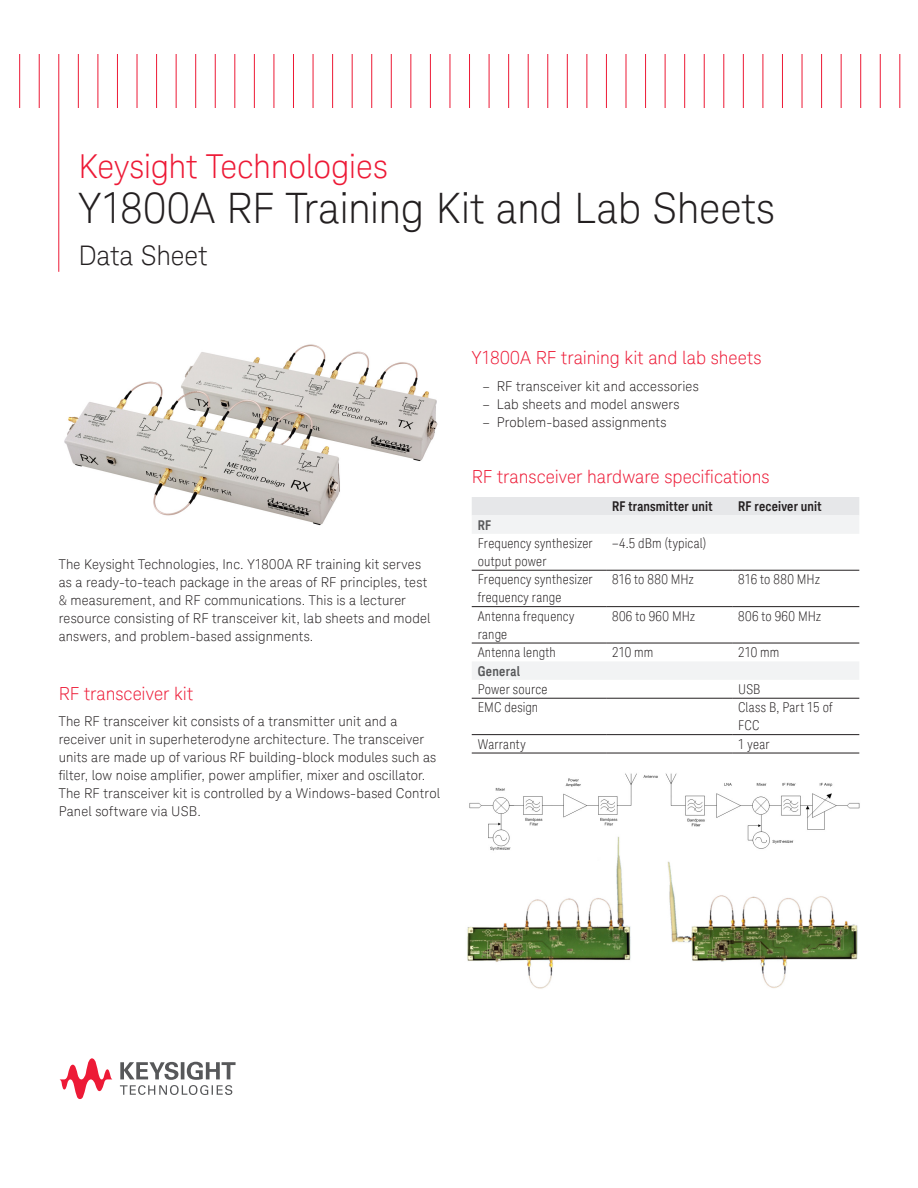
<style>
.page{position:relative;width:918px;height:1188px;background:#fff}
.page>*{position:absolute;margin:0;border:0;box-sizing:border-box;transform-origin:0 0}
.K_Title_-_Main__Blac{font:300 42px "Keysight Sans";letter-spacing:-.01em;color:#231f20}
.K_Title_-_Main__Red{font:300 33px "Keysight Sans";letter-spacing:-.01em;color:#ed1a36}
.K_Title_-_Subhead{font:300 27px "Keysight Sans";letter-spacing:-.005em;color:#231f20}
.K_Heading_2{font:300 18px "Keysight Sans";color:#ed1a36}
.K_Body_Text{font:300 13.5px/18px "Keysight Sans";letter-spacing:.01em;color:#231f20}
.K_Table_Text{font:300 condensed 13.5px/18px "Keysight Sans";letter-spacing:.015em;color:#231f20}
.K_Table_Heading_1{font:700 13.5px "Keysight Sans Condensed";letter-spacing:.01em;color:#231f20}
.K_Table_Heading_2{font:700 13.5px "Keysight Sans Condensed";letter-spacing:.02em;color:#57585a}
</style>
<div class="page">
<svg style="left:120px;top:1062px;width:116px;height:33px"></svg>
<svg style="left:60px;top:1058px;width:53px;height:41px"></svg>
<div style="left:472px;top:497px;width:387px;height:18px;background:#e6e7e9"></div>
<svg style="left:472px;top:515px;width:387px;height:165px"></svg>
<hr style="left:472px;top:570px;width:134px;height:1px;background:#231f20">
<hr style="left:606px;top:570px;width:126px;height:1px;background:#231f20">
<hr style="left:732px;top:570px;width:127px;height:1px;background:#231f20">
<hr style="left:472px;top:606px;width:134px;height:1px;background:#231f20">
<hr style="left:606px;top:606px;width:126px;height:1px;background:#231f20">
<hr style="left:732px;top:606px;width:127px;height:1px;background:#231f20">
<hr style="left:472px;top:643px;width:134px;height:1px;background:#231f20">
<hr style="left:606px;top:643px;width:126px;height:1px;background:#231f20">
<hr style="left:732px;top:643px;width:127px;height:1px;background:#231f20">
<hr style="left:472px;top:698px;width:134px;height:1px;background:#231f20">
<hr style="left:606px;top:698px;width:126px;height:1px;background:#231f20">
<hr style="left:732px;top:698px;width:127px;height:1px;background:#231f20">
<hr style="left:472px;top:734px;width:134px;height:1px;background:#231f20">
<hr style="left:606px;top:734px;width:126px;height:1px;background:#231f20">
<hr style="left:732px;top:734px;width:127px;height:1px;background:#231f20">
<hr style="left:472px;top:753px;width:134px;height:1px;background:#231f20">
<hr style="left:606px;top:753px;width:126px;height:1px;background:#231f20">
<hr style="left:732px;top:753px;width:127px;height:1px;background:#231f20">
<img style="left:64px;top:344px;width:374px;height:182px">
<img style="left:467px;top:773px;width:393px;height:216px">
<hr style="left:19px;top:54px;width:1px;height:54px;background:#ed1a36">
<hr style="left:39px;top:54px;width:1px;height:54px;background:#ed1a36">
<hr style="left:58px;top:54px;width:1px;height:218px;background:#ed1a36">
<hr style="left:78px;top:54px;width:1px;height:54px;background:#ed1a36">
<hr style="left:98px;top:54px;width:1px;height:54px;background:#ed1a36">
<hr style="left:117px;top:54px;width:1px;height:54px;background:#ed1a36">
<hr style="left:137px;top:54px;width:1px;height:54px;background:#ed1a36">
<hr style="left:156px;top:54px;width:1px;height:54px;background:#ed1a36">
<hr style="left:176px;top:54px;width:1px;height:54px;background:#ed1a36">
<hr style="left:195px;top:54px;width:1px;height:54px;background:#ed1a36">
<hr style="left:215px;top:54px;width:1px;height:54px;background:#ed1a36">
<hr style="left:234px;top:54px;width:1px;height:54px;background:#ed1a36">
<hr style="left:254px;top:54px;width:1px;height:54px;background:#ed1a36">
<hr style="left:274px;top:54px;width:1px;height:54px;background:#ed1a36">
<hr style="left:293px;top:54px;width:1px;height:54px;background:#ed1a36">
<hr style="left:313px;top:54px;width:1px;height:54px;background:#ed1a36">
<hr style="left:332px;top:54px;width:1px;height:54px;background:#ed1a36">
<hr style="left:352px;top:54px;width:1px;height:54px;background:#ed1a36">
<hr style="left:371px;top:54px;width:1px;height:54px;background:#ed1a36">
<hr style="left:391px;top:54px;width:1px;height:54px;background:#ed1a36">
<hr style="left:410px;top:54px;width:1px;height:54px;background:#ed1a36">
<hr style="left:430px;top:54px;width:1px;height:54px;background:#ed1a36">
<hr style="left:450px;top:54px;width:1px;height:54px;background:#ed1a36">
<hr style="left:469px;top:54px;width:1px;height:54px;background:#ed1a36">
<hr style="left:489px;top:54px;width:1px;height:54px;background:#ed1a36">
<hr style="left:508px;top:54px;width:1px;height:54px;background:#ed1a36">
<hr style="left:528px;top:54px;width:1px;height:54px;background:#ed1a36">
<hr style="left:547px;top:54px;width:1px;height:54px;background:#ed1a36">
<hr style="left:567px;top:54px;width:1px;height:54px;background:#ed1a36">
<hr style="left:587px;top:54px;width:1px;height:54px;background:#ed1a36">
<hr style="left:606px;top:54px;width:1px;height:54px;background:#ed1a36">
<hr style="left:626px;top:54px;width:1px;height:54px;background:#ed1a36">
<hr style="left:645px;top:54px;width:1px;height:54px;background:#ed1a36">
<hr style="left:665px;top:54px;width:1px;height:54px;background:#ed1a36">
<hr style="left:684px;top:54px;width:1px;height:54px;background:#ed1a36">
<hr style="left:704px;top:54px;width:1px;height:54px;background:#ed1a36">
<hr style="left:723px;top:54px;width:1px;height:54px;background:#ed1a36">
<hr style="left:743px;top:54px;width:1px;height:54px;background:#ed1a36">
<hr style="left:763px;top:54px;width:1px;height:54px;background:#ed1a36">
<hr style="left:782px;top:54px;width:1px;height:54px;background:#ed1a36">
<hr style="left:802px;top:54px;width:1px;height:54px;background:#ed1a36">
<hr style="left:821px;top:54px;width:1px;height:54px;background:#ed1a36">
<hr style="left:841px;top:54px;width:1px;height:54px;background:#ed1a36">
<hr style="left:860px;top:54px;width:1px;height:54px;background:#ed1a36">
<hr style="left:880px;top:54px;width:1px;height:54px;background:#ed1a36">
<hr style="left:899px;top:54px;width:1px;height:54px;background:#ed1a36">
<p class="K_Title_-_Main__Red" style="left:78px;top:147px;width:311px">Keysight Technologies</p>
<p class="K_Title_-_Main__Blac" style="left:78px;top:184px;width:698px">Y1800A RF Training Kit and Lab Sheets</p>
<p class="K_Title_-_Subhead" style="left:78px;top:240px;width:131px">Data Sheet</p>
<p class="K_Body_Text" style="left:59px;top:555px;width:373px">The Keysight Technologies, Inc. Y1800A RF training kit serves as a ready-to-teach package in the areas of RF principles, test &amp; measurement, and RF communications. This is a lecturer resource consisting of RF transceiver kit, lab sheets and model answers, and problem-based assignments.</p>
<p class="K_Heading_2" style="left:59px;top:683px;width:136px">RF transceiver kit</p>
<p class="K_Body_Text" style="left:59px;top:712px;width:383px">The RF transceiver kit consists of a transmitter unit and a receiver unit in superheterodyne architecture. The transceiver units are made up of various RF building-block modules such as filter, low noise amplifier, power amplifier, mixer and oscillator.<br>The RF transceiver kit is controlled by a Windows-based Control Panel software via USB.</p>
<p class="K_Heading_2" style="left:472px;top:348px;width:291px">Y1800A RF training kit and lab sheets</p>
<p class="K_Body_Text" style="left:482px;top:377px;width:218px">– RF transceiver kit and accessories</p>
<p class="K_Body_Text" style="left:482px;top:395px;width:199px">– Lab sheets and model answers</p>
<p class="K_Body_Text" style="left:482px;top:413px;width:186px">– Problem-based assignments</p>
<p class="K_Heading_2" style="left:472px;top:466px;width:299px">RF transceiver hardware specifications</p>
<p class="K_Table_Heading_1" style="left:612px;top:498px;width:102px">RF transmitter unit</p>
<p class="K_Table_Heading_1" style="left:738px;top:498px;width:85px">RF receiver unit</p>
<p class="K_Table_Heading_2" style="left:478px;top:517px;width:15px">RF</p>
<p class="K_Table_Text" style="left:478px;top:534px;width:116px">Frequency synthesizer output power</p>
<p class="K_Table_Text" style="left:612px;top:534px;width:96px">−4.5 dBm (typical)</p>
<p class="K_Table_Text" style="left:478px;top:571px;width:116px">Frequency synthesizer frequency range</p>
<p class="K_Table_Text" style="left:612px;top:571px;width:83px">816 to 880 MHz</p>
<p class="K_Table_Text" style="left:738px;top:571px;width:83px">816 to 880 MHz</p>
<p class="K_Table_Text" style="left:478px;top:607px;width:98px">Antenna frequency range</p>
<p class="K_Table_Text" style="left:612px;top:607px;width:84px">806 to 960 MHz</p>
<p class="K_Table_Text" style="left:738px;top:607px;width:84px">806 to 960 MHz</p>
<p class="K_Table_Text" style="left:478px;top:643px;width:80px">Antenna length</p>
<p class="K_Table_Text" style="left:612px;top:643px;width:43px">210 mm</p>
<p class="K_Table_Text" style="left:738px;top:643px;width:43px">210 mm</p>
<p class="K_Table_Heading_2" style="left:478px;top:663px;width:44px">General</p>
<p class="K_Table_Text" style="left:478px;top:680px;width:71px">Power source</p>
<p class="K_Table_Text" style="left:738px;top:680px;width:24px">USB</p>
<p class="K_Table_Text" style="left:478px;top:699px;width:62px">EMC design</p>
<p class="K_Table_Text" style="left:738px;top:699px;width:96px">Class B, Part 15 of<br>FCC</p>
<p class="K_Table_Text" style="left:478px;top:735px;width:49px">Warranty</p>
<p class="K_Table_Text" style="left:738px;top:735px;width:33px">1 year</p>
</div>
